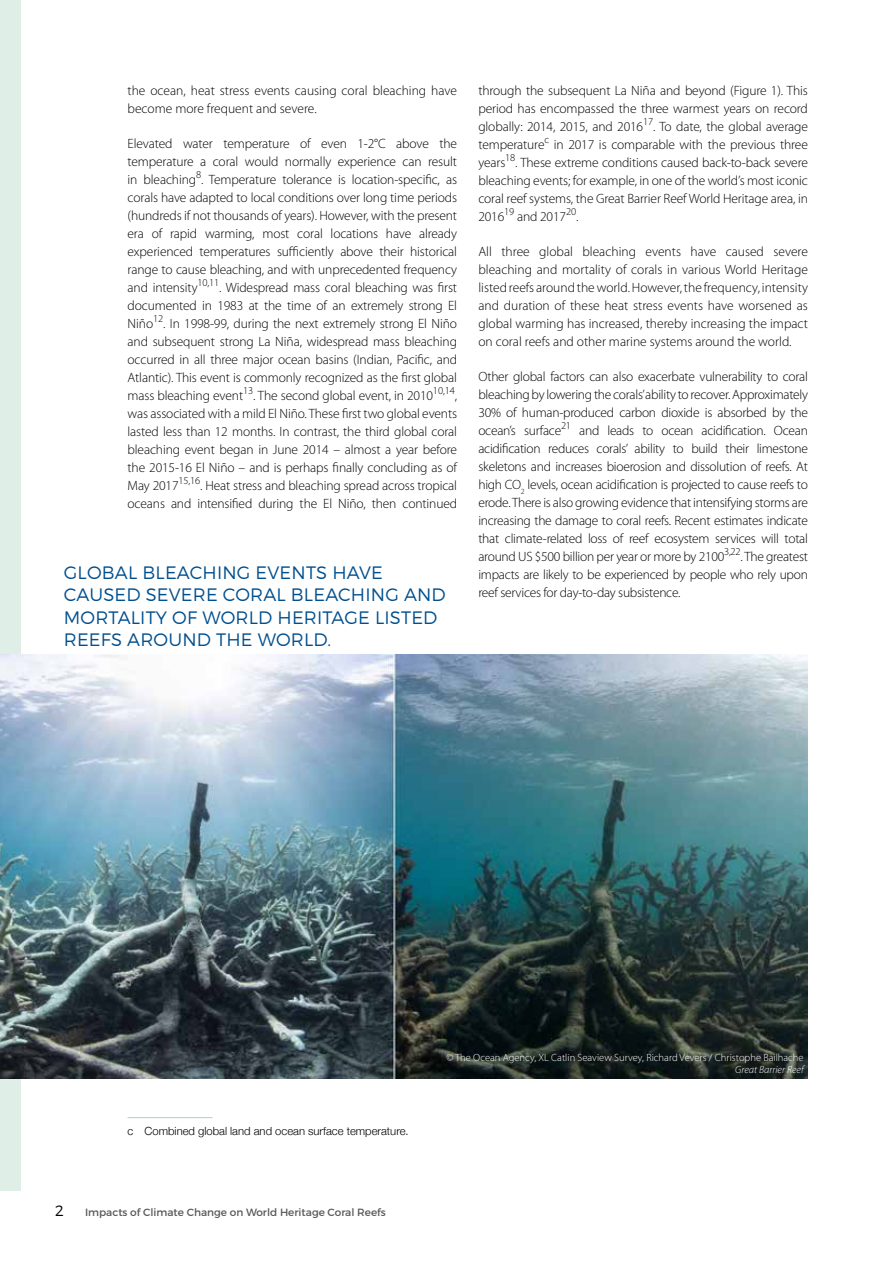
<style>
.page{position:relative;width:893px;height:1263px;background:#fff}
.page>*{position:absolute;margin:0;border:0;box-sizing:border-box;transform-origin:0 0}
.exergue{font:300 18px/22.5px "Montserrat";letter-spacing:.01em;color:#004f8e}
.t1{font:300 15px "Montserrat";color:#000}
.txt{font:300 13.5px/18px "Myriad Pro";letter-spacing:-.01em;color:#000;text-align:justify}
.nbp{font:300 11.25px "Helvetica Neue";color:#000}
.txt-2{font:300 10.5px "Myriad Pro";color:#fff}
.t2{font:10.5px "Montserrat";color:#575756}
.txt-3{font:italic 300 10.5px "Myriad Pro";color:#fff}
</style>
<div class="page">
<div style="left:0;top:0;width:21px;height:1191px;background:#dfefe7"></div>
<hr style="left:128px;top:1117px;width:85px;height:1px;background:#a7d5c1">
<img style="left:0;top:655px;width:808px;height:423px">
<p class="txt" style="left:128px;top:82px;width:331px">the ocean, heat stress events causing coral bleaching have become more frequent and severe.</p>
<p class="txt" style="left:128px;top:135px;width:331px">Elevated water temperature of even 1-2°C above the temperature a coral would normally experience can result in bleaching<sup>8</sup>. Temperature tolerance is location-specific, as corals have adapted to local conditions over long time periods (hundreds if not thousands of years). However, with the present era of rapid warming, most coral locations have already experienced temperatures sufficiently above their historical range to cause bleaching, and with unprecedented frequency and intensity<sup>10,11</sup>. Widespread mass coral bleaching was first documented in 1983 at the time of an extremely strong El Niño<sup>12</sup>. In 1998-99, during the next extremely strong El Niño and subsequent strong La Niña, widespread mass bleaching occurred in all three major ocean basins (Indian, Pacific, and Atlantic). This event is commonly recognized as the first global mass bleaching event<sup>13</sup>. The second global event, in 2010<sup>10,14</sup>, was associated with a mild El Niño. These first two global events lasted less than 12 months. In contrast, the third global coral bleaching event began in June 2014 – almost a year before the 2015-16 El Niño – and is perhaps finally concluding as of May 2017<sup>15,16</sup>. Heat stress and bleaching spread across tropical oceans and intensified during the El Niño, then continued</p>
<p class="exergue" style="left:64px;top:561px;width:383px">GLOBAL BLEACHING EVENTS HAVE<br>CAUSED SEVERE CORAL BLEACHING AND<br>MORTALITY OF WORLD HERITAGE LISTED<br>REEFS AROUND THE WORLD.</p>
<p class="txt" style="left:478px;top:82px;width:331px">through the subsequent La Niña and beyond (Figure 1). This period has encompassed the three warmest years on record globally: 2014, 2015, and 2016<sup>17</sup>. To date, the global average temperature<sup>c</sup> in 2017 is comparable with the previous three years<sup>18</sup>. These extreme conditions caused back-to-back severe bleaching events; for example, in one of the world’s most iconic coral reef systems, the Great Barrier Reef World Heritage area, in 2016<sup>19</sup> and 2017<sup>20</sup>.</p>
<p class="txt" style="left:478px;top:243px;width:331px">All three global bleaching events have caused severe bleaching and mortality of corals in various World Heritage listed reefs around the world. However, the frequency, intensity and duration of these heat stress events have worsened as global warming has increased, thereby increasing the impact on coral reefs and other marine systems around the world.</p>
<p class="txt" style="left:478px;top:368px;width:331px">Other global factors can also exacerbate vulnerability to coral bleaching by lowering the corals’ability to recover. Approximately 30% of human-produced carbon dioxide is absorbed by the ocean’s surface<sup>21</sup> and leads to ocean acidification. Ocean acidification reduces corals’ ability to build their limestone skeletons and increases bioerosion and dissolution of reefs. At high CO<sub>2</sub> levels, ocean acidification is projected to cause reefs to erode. There is also growing evidence that intensifying storms are increasing the damage to coral reefs. Recent estimates indicate that climate-related loss of reef ecosystem services will total around US $500 billion per year or more by 2100<sup>3,22</sup>. The greatest impacts are likely to be experienced by people who rely upon reef services for day-to-day subsistence.</p>
<p class="nbp" style="left:128px;top:1122px;width:283px">c Combined global land and ocean surface temperature.</p>
<p class="t1" style="left:55px;top:1201px;width:10px">2</p>
<p class="t2" style="left:85px;top:1206px;width:302px">Impacts of Climate Change on World Heritage Coral Reefs</p>
<p class="txt-2" style="left:446px;top:1051px;width:359px">© The Ocean Agency, XL Catlin Seaview Survey, Richard Vevers / Christophe Bailhache</p>
<p class="txt-3" style="left:735px;top:1063px;width:70px">Great Barrier Reef</p>
</div>
